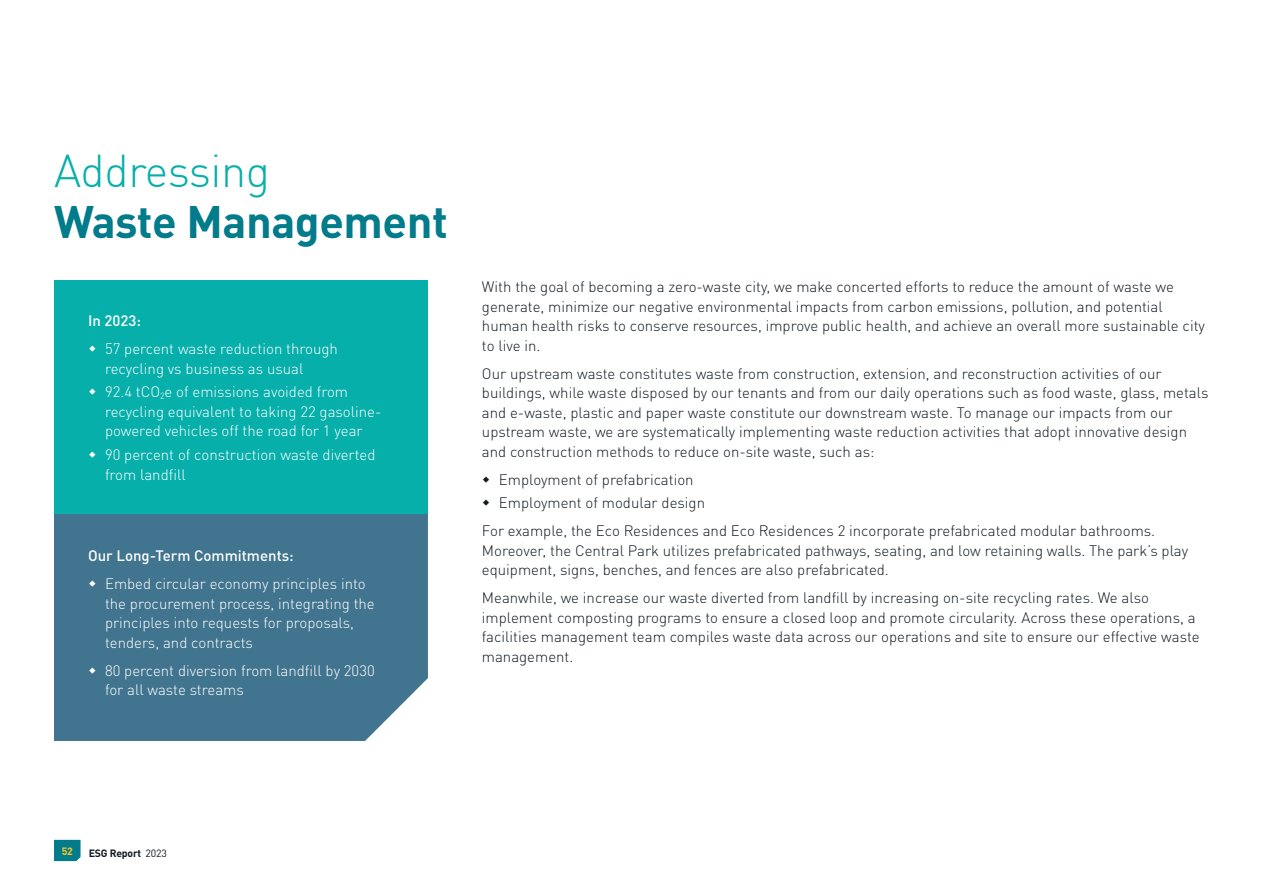
<style>
.page{position:relative;width:1263px;height:893px;background:#fff}
.page>*{position:absolute;margin:0;border:0;box-sizing:border-box;transform-origin:0 0}
.t1{font:700 45px "DIN";letter-spacing:-.01em;color:#027b8a}
.t2{font:300 45px "DIN";letter-spacing:-.01em;color:#07afaa}
.t3{font:300 15px/19.5px "DIN Pro";color:#111921}
.t4{font:300 15px/19.5px "DIN Pro";color:#fff}
.t5{font:500 15px "DIN Pro";color:#fff}
.t6{font:700 10.5px "DIN";letter-spacing:-.02em;color:#111921}
.t7{font:700 10.5px "DIN";color:#ffc62c}
.s1{font-family:"DIN Pro";font-weight:400}
</style>
<div class="page">
<div style="left:54px;top:514px;width:374px;height:227px;background:#41748e"></div>
<div style="left:54px;top:281px;width:374px;height:233px;background:#07afaa"></div>
<svg style="left:54px;top:840px;width:27px;height:21px"></svg>
<svg style="left:89px;top:580px;width:6px;height:7px"></svg>
<svg style="left:89px;top:667px;width:6px;height:6px"></svg>
<h1 class="t2" style="left:54px;top:143px;width:218px">Addressing</h1>
<h1 class="t1" style="left:54px;top:192px;width:395px">Waste Management</h1>
<p class="t5" style="left:88px;top:309px;width:55px">In 2023:</p>
<p class="t4" style="left:105px;top:338px;width:234px">57 percent waste reduction through recycling vs business as usual</p>
<p class="t4" style="left:105px;top:381px;width:278px">92.4 tCO<sub>2</sub>e of emissions avoided from recycling equivalent to taking 22 gasoline&shy;powered vehicles off the road for 1 year</p>
<p class="t4" style="left:105px;top:444px;width:272px">90 percent of construction waste diverted from landfill</p>
<p class="t5" style="left:88px;top:543px;width:207px">Our Long-Term Commitments:</p>
<p class="t4" style="left:105px;top:573px;width:271px">Embed circular economy principles into the procurement process, integrating the principles into requests for proposals, tenders, and contracts</p>
<p class="t4" style="left:105px;top:659px;width:271px">80 percent diversion from landfill by 2030 for all waste streams</p>
<p class="t3" style="left:482px;top:276px;width:724px">With the goal of becoming a zero-waste city, we make concerted efforts to reduce the amount of waste we generate, minimize our negative environmental impacts from carbon emissions, pollution, and potential human health risks to conserve resources, improve public health, and achieve an overall more sustainable city to live in.</p>
<p class="t3" style="left:482px;top:362px;width:728px">Our upstream waste constitutes waste from construction, extension, and reconstruction activities of our buildings, while waste disposed by our tenants and from our daily operations such as food waste, glass, metals and e-waste, plastic and paper waste constitute our downstream waste. To manage our impacts from our upstream waste, we are systematically implementing waste reduction activities that adopt innovative design and construction methods to reduce on-site waste, such as:</p>
<p class="t3" style="left:499px;top:466px;width:208px;line-height:23.7px">Employment of prefabrication<br>Employment of modular design</p>
<p class="t3" style="left:482px;top:520px;width:708px">For example, the Eco Residences and Eco Residences 2 incorporate prefabricated modular bathrooms.<br>Moreover, the Central Park utilizes prefabricated pathways, seating, and low retaining walls. The park’s play equipment, signs, benches, and fences are also prefabricated.</p>
<p class="t3" style="left:482px;top:587px;width:719px">Meanwhile, we increase our waste diverted from landfill by increasing on-site recycling rates. We also implement composting programs to ensure a closed loop and promote circularity. Across these operations, a facilities management team compiles waste data across our operations and site to ensure our effective waste management.</p>
<p class="t7" style="left:62px;top:844px;width:13px">52</p>
<p class="t6" style="left:89px;top:847px;width:80px">ESG Report <span class="s1">2023</span></p>
</div>
